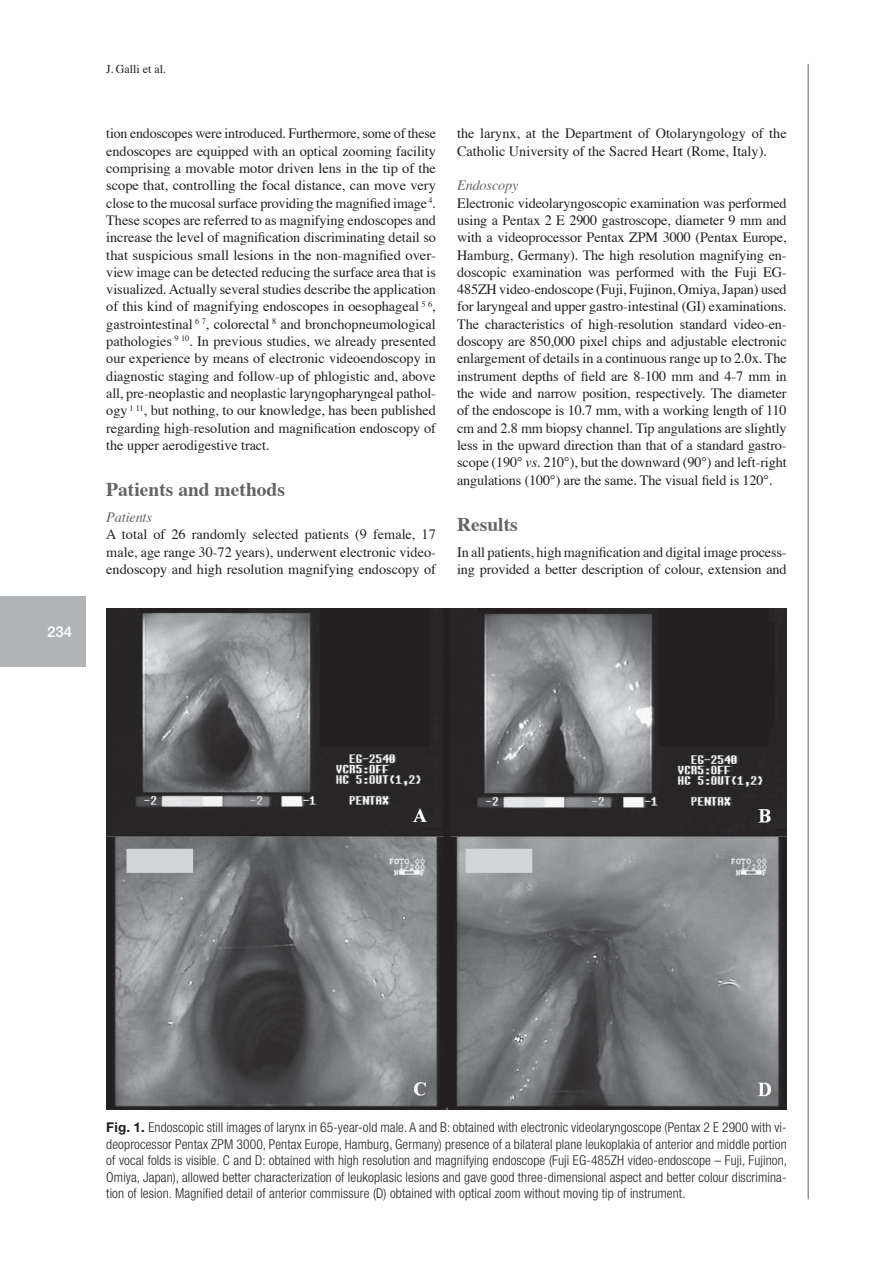
<style>
.page{position:relative;width:893px;height:1263px;background:#fff}
.page>*{position:absolute;margin:0;border:0;box-sizing:border-box;transform-origin:0 0}
.t1{font:700 19.5px "Times";color:#636466}
.t2{font:500 15px "Helvetica Neue LT Std";color:#fff}
.t3{font:14.25px/17.2px "Times";letter-spacing:-.005em;color:#231f20;text-align:justify}
.t4{font:italic 14.25px "Times";letter-spacing:-.01em;color:#636466}
.t5{font:300 condensed 13.5px/16.5px "Helvetica Neue LT Std";letter-spacing:.01em;color:#231f20;text-align:justify}
.t6{font:12px "Times";color:#231f20}
.s1{font-style:italic}
.s2{font-weight:700;font-stretch:normal}
</style>
<div class="page">
<hr style="left:808px;top:64px;width:1px;height:1135px;background:#636466">
<div style="left:0;top:596px;width:85px;height:70px;background:#b1b4b6"></div>
<img style="left:106px;top:608px;width:681px;height:502px">
<p class="t2" style="left:47px;top:626px;width:27px">234</p>
<p class="t6" style="left:106px;top:64px;width:61px">J. Galli et al.</p>
<p class="t3" style="left:106px;top:126px;width:331px">tion endoscopes were introduced. Furthermore, some of these endoscopes are equipped with an optical zooming facility comprising a movable motor driven lens in the tip of the scope that, controlling the focal distance, can move very close to the mucosal surface providing the magnified image <sup>4</sup>.<br>These scopes are referred to as magnifying endoscopes and increase the level of magnification discriminating detail so that suspicious small lesions in the non-magnified over&shy;view image can be detected reducing the surface area that is visualized. Actually several studies describe the application of this kind of magnifying endoscopes in oesophageal <sup>5</sup> <sup>6</sup>, gastrointestinal <sup>6</sup> <sup>7</sup>, colorectal <sup>8</sup> and bronchopneumological pathologies <sup>9</sup> <sup>10</sup>. In previous studies, we already presented our experience by means of electronic videoendoscopy in diagnostic staging and follow-up of phlogistic and, above all, pre-neoplastic and neoplastic laryngopharyngeal pathol&shy;ogy <sup>1</sup> <sup>11</sup>, but nothing, to our knowledge, has been published regarding high-resolution and magnification endoscopy of the upper aerodigestive tract.</p>
<h1 class="t1" style="left:106px;top:482px;width:180px">Patients and methods</h1>
<p class="t4" style="left:106px;top:511px;width:47px">Patients</p>
<p class="t3" style="left:106px;top:527px;width:331px">A total of 26 randomly selected patients (9 female, 17 male, age range 30-72 years), underwent electronic video&shy;endoscopy and high resolution magnifying endoscopy of</p>
<p class="t3" style="left:457px;top:126px;width:331px">the larynx, at the Department of Otolaryngology of the<br>Catholic University of the Sacred Heart (Rome, Italy).</p>
<p class="t4" style="left:457px;top:180px;width:63px">Endoscopy</p>
<p class="t3" style="left:457px;top:195px;width:331px">Electronic videolaryngoscopic examination was performed using a Pentax 2 E 2900 gastroscope, diameter 9 mm and with a videoprocessor Pentax ZPM 3000 (Pentax Europe, Hamburg, Germany). The high resolution magnifying en&shy;doscopic examination was performed with the Fuji EG-485ZH video-endoscope (Fuji, Fujinon, Omiya, Japan) used for laryngeal and upper gastro-intestinal (GI) examinations.<br>The characteristics of high-resolution standard video-en&shy;doscopy are 850,000 pixel chips and adjustable electronic enlargement of details in a continuous range up to 2.0x. The instrument depths of field are 8-100 mm and 4-7 mm in the wide and narrow position, respectively. The diameter of the endoscope is 10.7 mm, with a working length of 110 cm and 2.8 mm biopsy channel. Tip angulations are slightly less in the upward direction than that of a standard gastro&shy;scope (190° <span class="s1">vs.</span> 210°), but the downward (90°) and left-right angulations (100°) are the same. The visual field is 120°.</p>
<h1 class="t1" style="left:457px;top:516px;width:62px">Results</h1>
<p class="t3" style="left:457px;top:545px;width:331px">In all patients, high magnification and digital image process&shy;ing provided a better description of colour, extension and</p>
<p class="t5" style="left:106px;top:1121px;width:682px"><span class="s2">Fig. 1.</span> Endoscopic still images of larynx in 65-year-old male. A and B: obtained with electronic videolaryngoscope (Pentax 2 E 2900 with vi&shy;deoprocessor Pentax ZPM 3000, Pentax Europe, Hamburg, Germany) presence of a bilateral plane leukoplakia of anterior and middle portion of vocal folds is visible. C and D: obtained with high resolution and magnifying endoscope (Fuji EG-485ZH video-endoscope – Fuji, Fujinon, Omiya, Japan), allowed better characterization of leukoplasic lesions and gave good three-dimensional aspect and better colour discrimina&shy;tion of lesion. Magnified detail of anterior commissure (D) obtained with optical zoom without moving tip of instrument.</p>
</div>
